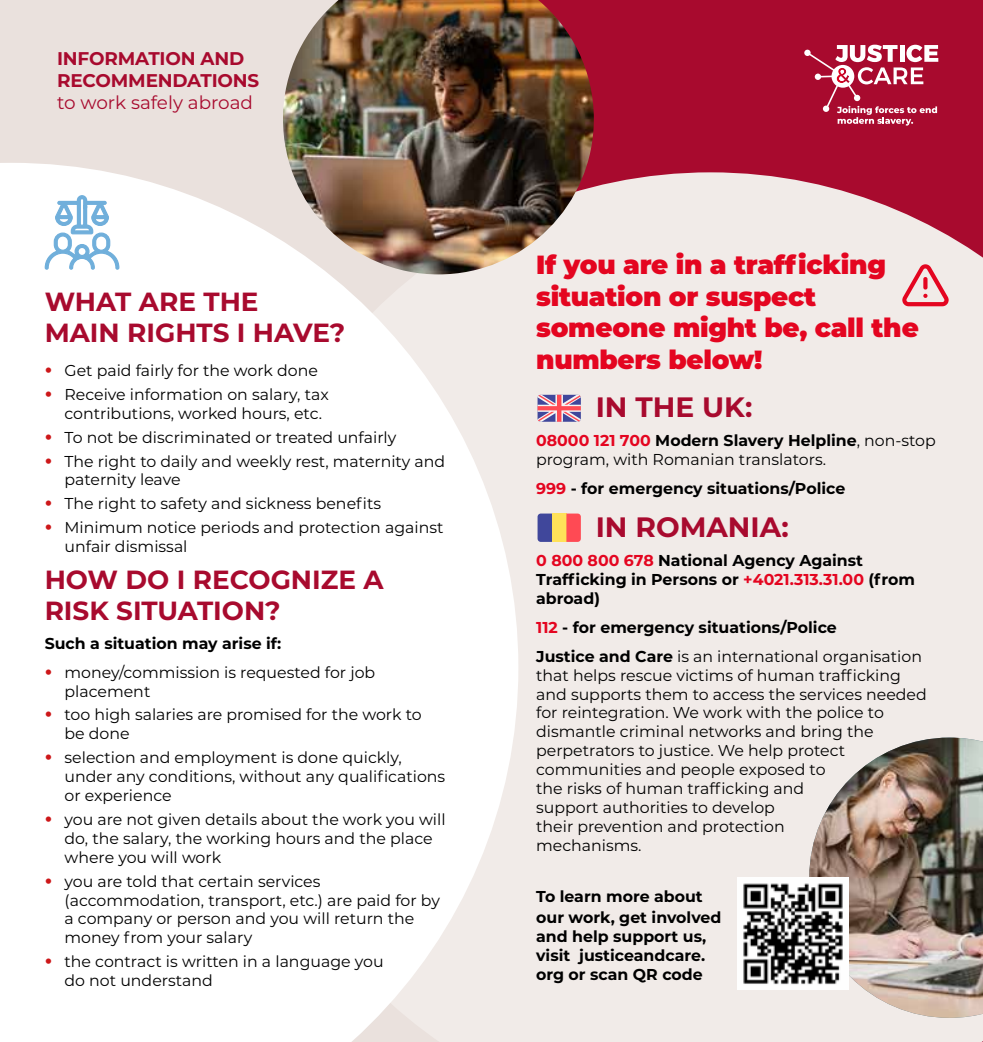
<style>
.page{position:relative;width:983px;height:1042px;background:#fff}
.page>*{position:absolute;margin:0;border:0;box-sizing:border-box;transform-origin:0 0}
.t1{font:700 28px "Montserrat";color:#a80a2e}
.t2{font:900 26.25px/31.5px "Montserrat";letter-spacing:-.01em;color:#e40520}
.t3{font:700 26.25px/31.5px "Montserrat";color:#a80a2e}
.t4{font:700 18.38px/22.1px "Montserrat";letter-spacing:-.01em;color:#a80a2e}
.t5{font:18.38px "Montserrat";color:#a80a2e}
.t6{font:15.75px/18.9px "Montserrat";color:#000}
.t7{font:700 15.75px/18.9px "Montserrat";color:#000}
.s1{font-weight:700;font-size:21px;color:#cd1719}
.s2{font-weight:700;color:#e40520}
.s3{font-weight:700}
.s4{color:#e40520}
.s5{font-weight:400}
</style>
<div class="page">
<div style="left:491px;top:0;width:491px;height:1042px;background:#a80a2e"></div>
<div style="left:0;top:0;width:491px;height:1042px;background:#eae1dd"></div>
<div style="left:518px;top:172px;width:464px;height:870px;background:#f1ebe8"></div>
<svg style="left:0;top:163px;width:518px;height:879px;background:#fdfcfc"></svg>
<img style="left:809px;top:737px;width:173px;height:281px">
<img style="left:283px;top:0;width:310px;height:274px">
<img style="left:737px;top:878px;width:111px;height:111px">
<svg style="left:44px;top:194px;width:76px;height:76px;background:#cee3f2"></svg>
<svg style="left:902px;top:264px;width:46px;height:42px;background:#eca5ab"></svg>
<svg style="left:537px;top:395px;width:43px;height:27px"></svg>
<svg style="left:537px;top:513px;width:15px;height:29px"></svg>
<div style="left:552px;top:513px;width:14px;height:29px;background:#ffe159"></div>
<svg style="left:566px;top:513px;width:14px;height:29px"></svg>
<svg style="left:804px;top:45px;width:134px;height:81px"></svg>
<p class="t4" style="left:57px;top:48px;width:204px">INFORMATION AND<br>RECOMMENDATIONS</p>
<p class="t5" style="left:57px;top:94px;width:197px">to work safely abroad</p>
<h2 class="t3" style="left:45px;top:286px;width:302px">WHAT ARE THE<br>MAIN RIGHTS I HAVE?</h2>
<p class="t6" style="left:45px;top:361px;width:275px"><span class="s1">•</span> Get paid fairly for the work done</p>
<p class="t6" style="left:64px;top:385px;width:266px;text-indent:-20px"><span class="s1">•</span> Receive information on salary, tax contributions, worked hours, etc.</p>
<p class="t6" style="left:45px;top:428px;width:353px"><span class="s1">•</span> To not be discriminated or treated unfairly</p>
<p class="t6" style="left:64px;top:452px;width:382px;text-indent:-20px"><span class="s1">•</span> The right to daily and weekly rest, maternity and paternity leave</p>
<p class="t6" style="left:45px;top:495px;width:338px"><span class="s1">•</span> The right to safety and sickness benefits</p>
<p class="t6" style="left:64px;top:519px;width:380px;text-indent:-20px"><span class="s1">•</span> Minimum notice periods and protection against unfair dismissal</p>
<h2 class="t3" style="left:45px;top:564px;width:340px">HOW DO I RECOGNIZE A<br>RISK SITUATION?</h2>
<p class="t7" style="left:45px;top:634px;width:238px">Such a situation may arise if:</p>
<p class="t6" style="left:64px;top:663px;width:312px;text-indent:-20px"><span class="s1">•</span> money/commission is requested for job placement</p>
<p class="t6" style="left:64px;top:706px;width:358px;text-indent:-20px"><span class="s1">•</span> too high salaries are promised for the work to be done</p>
<p class="t6" style="left:64px;top:749px;width:382px;text-indent:-20px"><span class="s1">•</span> selection and employment is done quickly, under any conditions, without any qualifications or experience</p>
<p class="t6" style="left:64px;top:810px;width:382px;text-indent:-20px"><span class="s1">•</span> you are not given details about the work you will do, the salary, the working hours and the place where you will work</p>
<p class="t6" style="left:64px;top:872px;width:377px;text-indent:-20px"><span class="s1">•</span> you are told that certain services (accommodation, transport, etc.) are paid for by a company or person and you will return the money from your salary</p>
<p class="t6" style="left:64px;top:952px;width:320px;text-indent:-20px"><span class="s1">•</span> the contract is written in a language you do not understand</p>
<h2 class="t2" style="left:536px;top:250px;width:384px">If you are in a trafficking situation or suspect someone might be, call the numbers below!</h2>
<h1 class="t1" style="left:595px;top:394px;width:158px">IN THE UK:</h1>
<p class="t6" style="left:536px;top:432px;width:401px"><span class="s2">08000 121 700</span> <span class="s3">Modern Slavery Helpline</span>, non-stop program, with Romanian translators.</p>
<p class="t7" style="left:536px;top:479px;width:310px"><span class="s4">999</span> - for emergency situations/Police</p>
<h1 class="t1" style="left:595px;top:514px;width:195px">IN ROMANIA:</h1>
<p class="t7" style="left:536px;top:552px;width:380px"><span class="s4">0 800 800 678</span> National Agency Against<br>Trafficking in Persons or <span class="s4">+4021.313.31.00</span> (from abroad)</p>
<p class="t7" style="left:536px;top:613px;width:387px;line-height:28.9px"><span class="s4">112</span> - for emergency situations/Police<br>Justice and Care <span class="s5">is an international organisation</span></p>
<p class="t6" style="left:536px;top:666px;width:392px">that helps rescue victims of human trafficking and supports them to access the services needed for reintegration. We work with the police to dismantle criminal networks and bring the perpetrators to justice. We help protect communities and people exposed to<br>the risks of human trafficking and<br>support authorities to develop<br>their prevention and protection<br>mechanisms.</p>
<p class="t7" style="left:536px;top:886px;width:187px;line-height:21px">To learn more about our work, get involved</p>
<p class="t7" style="left:536px;top:927px;width:171px;text-align:justify">and help support us, visit justiceandcare. org or scan QR code</p>
</div>
